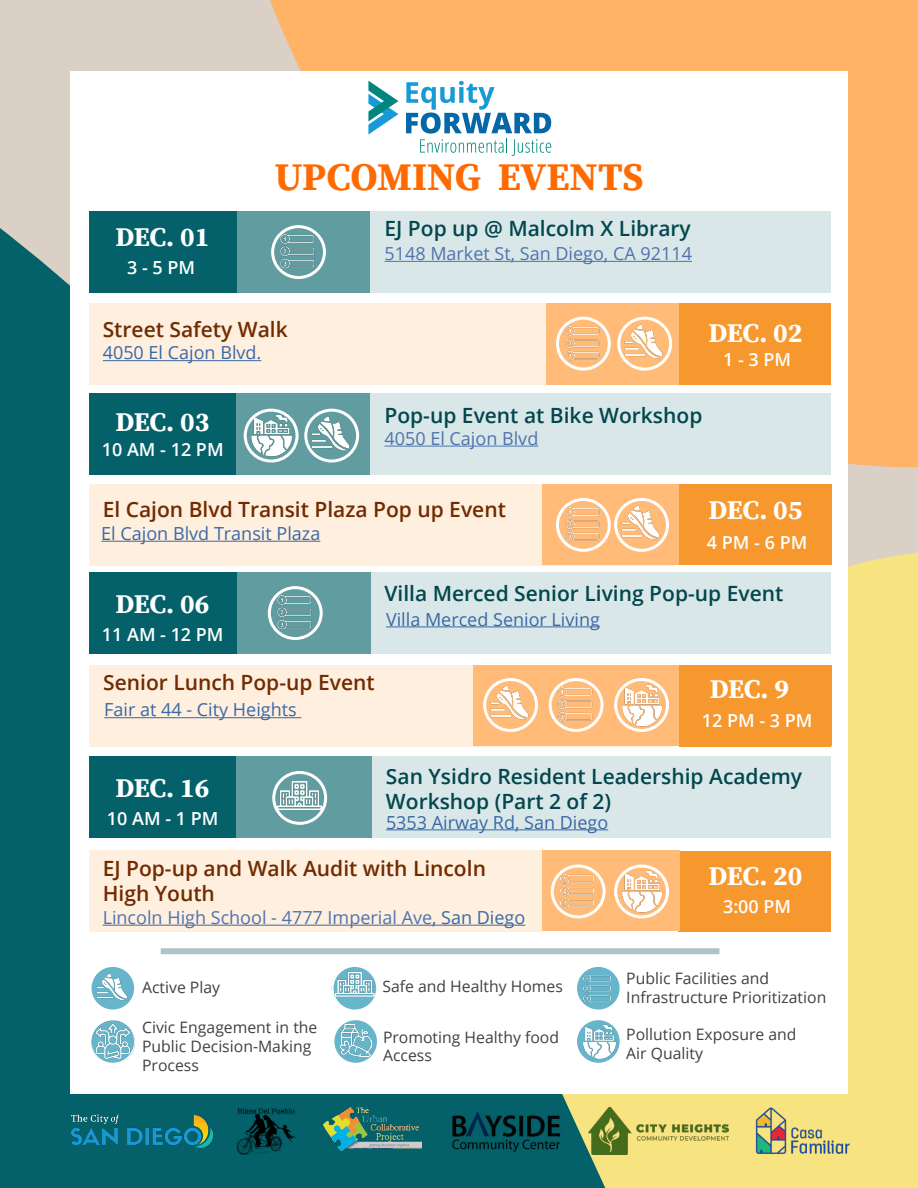
<style>
.page{position:relative;width:918px;height:1188px;background:#dad0c5}
.page>*{position:absolute;margin:0;border:0;box-sizing:border-box;transform-origin:0 0}
.t1{font:39px "Source Serif Variable";letter-spacing:-.005em;color:#ff6a00}
.t2{font:27px "Source Serif Variable";letter-spacing:-.015em;color:#fff}
.t3{font:600 21px/25.2px "Open Sans";color:#02474e}
.t4{font:600 21px/25.2px "Open Sans";color:#712b00}
.t5{font:18px "Open Sans";color:#3a68a5}
.t6{font:18px "Open Sans";color:#4f73ad}
.t7{font:600 18px "Open Sans";color:#fff}
.t8{font:15.75px/18.9px "Open Sans";color:#414042}
.s1{color:#3a68a5}
</style>
<div class="page">
<div style="left:640px;top:552px;width:278px;height:636px;background:#f7e380"></div>
<div style="left:0;top:228px;width:640px;height:960px;background:#046169"></div>
<div style="left:270px;top:0;width:648px;height:468px;background:#feb367"></div>
<div style="left:70px;top:71px;width:778px;height:1023px;background:#fff"></div>
<div style="left:236px;top:211px;width:134px;height:82px;background:#619ca0"></div>
<div style="left:89px;top:211px;width:147px;height:82px;background:#046169"></div>
<div style="left:370px;top:211px;width:461px;height:82px;background:#d9e7e9"></div>
<div style="left:679px;top:303px;width:152px;height:81px;background:#f6982d"></div>
<div style="left:679px;top:484px;width:152px;height:81px;background:#f6982d"></div>
<div style="left:679px;top:665px;width:152px;height:81px;background:#f6982d"></div>
<div style="left:89px;top:303px;width:586px;height:81px;background:#ffefdf"></div>
<div style="left:89px;top:484px;width:586px;height:82px;background:#ffefdf"></div>
<div style="left:89px;top:665px;width:586px;height:82px;background:#ffefdf"></div>
<div style="left:547px;top:303px;width:132px;height:81px;background:#fb7"></div>
<div style="left:543px;top:484px;width:136px;height:81px;background:#fb7"></div>
<div style="left:474px;top:665px;width:205px;height:81px;background:#fb7"></div>
<div style="left:236px;top:572px;width:141px;height:82px;background:#619ca0"></div>
<div style="left:89px;top:393px;width:148px;height:82px;background:#046169"></div>
<div style="left:89px;top:756px;width:148px;height:81px;background:#046169"></div>
<div style="left:89px;top:572px;width:148px;height:82px;background:#046169"></div>
<div style="left:370px;top:393px;width:461px;height:82px;background:#d9e7e9"></div>
<div style="left:371px;top:756px;width:460px;height:81px;background:#d9e7e9"></div>
<div style="left:371px;top:572px;width:460px;height:82px;background:#d9e7e9"></div>
<div style="left:237px;top:393px;width:133px;height:82px;background:#619ca0"></div>
<img style="left:276px;top:230px;width:44px;height:40px">
<div style="left:271px;top:225px;width:55px;height:54px;border:3px solid #fff;border-radius:50%"></div>
<div style="left:236px;top:756px;width:135px;height:81px;background:#619ca0"></div>
<div style="left:679px;top:851px;width:152px;height:81px;background:#f6982d"></div>
<div style="left:89px;top:851px;width:454px;height:81px;background:#ffefdf"></div>
<div style="left:543px;top:850px;width:137px;height:82px;background:#fb7"></div>
<svg style="left:334px;top:1020px;width:43px;height:43px"></svg>
<img style="left:340px;top:1025px;width:32px;height:31px">
<img style="left:577px;top:1020px;width:43px;height:43px">
<img style="left:577px;top:967px;width:43px;height:43px">
<img style="left:333px;top:967px;width:43px;height:41px">
<div style="left:324px;top:958px;width:61px;height:59px;border:8px solid #fff;border-radius:50%"></div>
<img style="left:91px;top:967px;width:44px;height:43px">
<img style="left:92px;top:1021px;width:43px;height:42px">
<div style="left:83px;top:1012px;width:61px;height:60px;border:8px solid #fff;border-radius:50%"></div>
<img style="left:561px;top:322px;width:44px;height:40px">
<div style="left:556px;top:317px;width:55px;height:54px;border:3px solid #fff;border-radius:50%"></div>
<img style="left:561px;top:503px;width:44px;height:40px">
<div style="left:556px;top:498px;width:55px;height:54px;border:3px solid #fff;border-radius:50%"></div>
<img style="left:553px;top:683px;width:45px;height:40px">
<div style="left:549px;top:678px;width:55px;height:54px;border:3px solid #fff;border-radius:50%"></div>
<img style="left:273px;top:591px;width:44px;height:40px">
<div style="left:268px;top:586px;width:55px;height:54px;border:3px solid #fff;border-radius:50%"></div>
<img style="left:308px;top:414px;width:44px;height:42px">
<div style="left:304px;top:409px;width:55px;height:54px;border:3px solid #fff;border-radius:50%"></div>
<img style="left:621px;top:322px;width:44px;height:42px">
<div style="left:617px;top:317px;width:55px;height:54px;border:3px solid #fff;border-radius:50%"></div>
<img style="left:618px;top:503px;width:44px;height:42px">
<div style="left:614px;top:498px;width:55px;height:54px;border:3px solid #fff;border-radius:50%"></div>
<img style="left:487px;top:683px;width:44px;height:42px">
<div style="left:483px;top:678px;width:55px;height:54px;border:3px solid #fff;border-radius:50%"></div>
<img style="left:248px;top:413px;width:46px;height:47px">
<div style="left:244px;top:409px;width:55px;height:54px;border:3px solid #fff;border-radius:50%"></div>
<img style="left:619px;top:683px;width:45px;height:47px">
<div style="left:614px;top:678px;width:55px;height:54px;border:3px solid #fff;border-radius:50%"></div>
<img style="left:619px;top:869px;width:45px;height:47px">
<div style="left:614px;top:865px;width:55px;height:53px;border:3px solid #fff;border-radius:50%"></div>
<img style="left:277px;top:782px;width:45px;height:27px">
<div style="left:272px;top:771px;width:55px;height:54px;border:3px solid #fff;border-radius:50%"></div>
<img style="left:558px;top:871px;width:40px;height:40px">
<div style="left:551px;top:865px;width:55px;height:53px;border:3px solid #fff;border-radius:50%"></div>
<hr style="left:384px;top:261px;width:308px;height:1px;background:#4f73ad">
<hr style="left:103px;top:360px;width:158px;height:1px;background:#3a68a5">
<hr style="left:101px;top:541px;width:219px;height:1px;background:#3a68a5">
<hr style="left:104px;top:717px;width:197px;height:1px;background:#3a68a5">
<hr style="left:386px;top:829px;width:222px;height:1px;background:#3a68a5">
<hr style="left:386px;top:626px;width:214px;height:1px;background:#3a68a5">
<hr style="left:384px;top:446px;width:154px;height:1px;background:#4f73ad">
<img style="left:70px;top:1114px;width:144px;height:34px">
<div style="left:161px;top:948px;width:558px;height:6px;background:#aec4c6"></div>
<img style="left:444px;top:1107px;width:122px;height:48px">
<img style="left:236px;top:1107px;width:63px;height:48px">
<img style="left:589px;top:1107px;width:139px;height:48px">
<img style="left:322px;top:1107px;width:100px;height:48px">
<img style="left:756px;top:1107px;width:94px;height:47px">
<svg style="left:368px;top:81px;width:30px;height:54px"></svg>
<svg style="left:406px;top:81px;width:145px;height:75px"></svg>
<hr style="left:103px;top:925px;width:422px;height:1px;background:#3a68a5">
<h1 class="t1" style="left:274px;top:151px;width:371px">UPCOMING EVENTS</h1>
<h2 class="t2" style="left:115px;top:219px;width:96px">DEC. 01</h2>
<h3 class="t3" style="left:384px;top:216px;width:308px">EJ Pop up @ Malcolm X Library</h3>
<p class="t6" style="left:384px;top:241px;width:309px">5148 Market St, San Diego, CA 92114</p>
<p class="t7" style="left:127px;top:255px;width:70px">3 - 5 PM</p>
<h3 class="t4" style="left:103px;top:316px;width:187px">Street Safety Walk</h3>
<p class="t5" style="left:103px;top:340px;width:160px">4050 El Cajon Blvd.</p>
<h2 class="t2" style="left:115px;top:404px;width:96px">DEC. 03</h2>
<p class="t7" style="left:102px;top:438px;width:123px">10 AM - 12 PM</p>
<h2 class="t2" style="left:709px;top:315px;width:96px">DEC. 02</h2>
<p class="t7" style="left:723px;top:347px;width:70px">1 - 3 PM</p>
<h3 class="t3" style="left:384px;top:403px;width:319px">Pop-up Event at Bike Workshop</h3>
<p class="t6" style="left:384px;top:426px;width:155px">4050 El Cajon Blvd</p>
<h3 class="t4" style="left:103px;top:496px;width:405px">El Cajon Blvd Transit Plaza Pop up Event</h3>
<h2 class="t2" style="left:709px;top:492px;width:96px">DEC. 05</h2>
<p class="t5" style="left:101px;top:521px;width:221px">El Cajon Blvd Transit Plaza</p>
<p class="t7" style="left:707px;top:531px;width:102px">4 PM - 6 PM</p>
<h2 class="t2" style="left:115px;top:586px;width:96px">DEC. 06</h2>
<p class="t7" style="left:102px;top:622px;width:123px">11 AM - 12 PM</p>
<h3 class="t3" style="left:384px;top:581px;width:400px">Villa Merced Senior Living Pop-up Event</h3>
<p class="t5" style="left:386px;top:607px;width:216px">Villa Merced Senior Living</p>
<h3 class="t4" style="left:103px;top:670px;width:273px">Senior Lunch Pop-up Event</h3>
<p class="t5" style="left:104px;top:698px;width:194px">Fair at 44 - City Heights</p>
<h2 class="t2" style="left:710px;top:671px;width:81px">DEC. 9</h2>
<p class="t7" style="left:702px;top:708px;width:112px">12 PM - 3 PM</p>
<h2 class="t2" style="left:115px;top:770px;width:96px">DEC. 16</h2>
<p class="t7" style="left:107px;top:806px;width:113px">10 AM - 1 PM</p>
<h3 class="t3" style="left:386px;top:763px;width:418px">San Ysidro Resident Leadership Academy<br>Workshop (Part 2 of 2)</h3>
<p class="t5" style="left:386px;top:810px;width:224px">5353 Airway Rd, San Diego</p>
<h3 class="t4" style="left:103px;top:855px;width:385px">EJ Pop-up and Walk Audit with Lincoln<br>High Youth</h3>
<p class="t6" style="left:103px;top:905px;width:424px">Lincoln High School - 4777 Imperial Ave<span class="s1">, San Diego</span></p>
<p class="t8" style="left:142px;top:978px;width:79px">Active Play</p>
<p class="t8" style="left:142px;top:1018px;width:177px">Civic Engagement in the<br>Public Decision-Making<br>Process</p>
<p class="t8" style="left:382px;top:976px;width:182px">Safe and Healthy Homes</p>
<p class="t8" style="left:383px;top:1027px;width:178px">Promoting Healthy food<br>Access</p>
<h2 class="t2" style="left:709px;top:858px;width:96px">DEC. 20</h2>
<p class="t7" style="left:723px;top:894px;width:70px">3:00 PM</p>
<p class="t8" style="left:626px;top:968px;width:202px">Public Facilities and<br>Infrastructure Prioritization</p>
<p class="t8" style="left:626px;top:1024px;width:172px">Pollution Exposure and<br>Air Quality</p>
</div>
